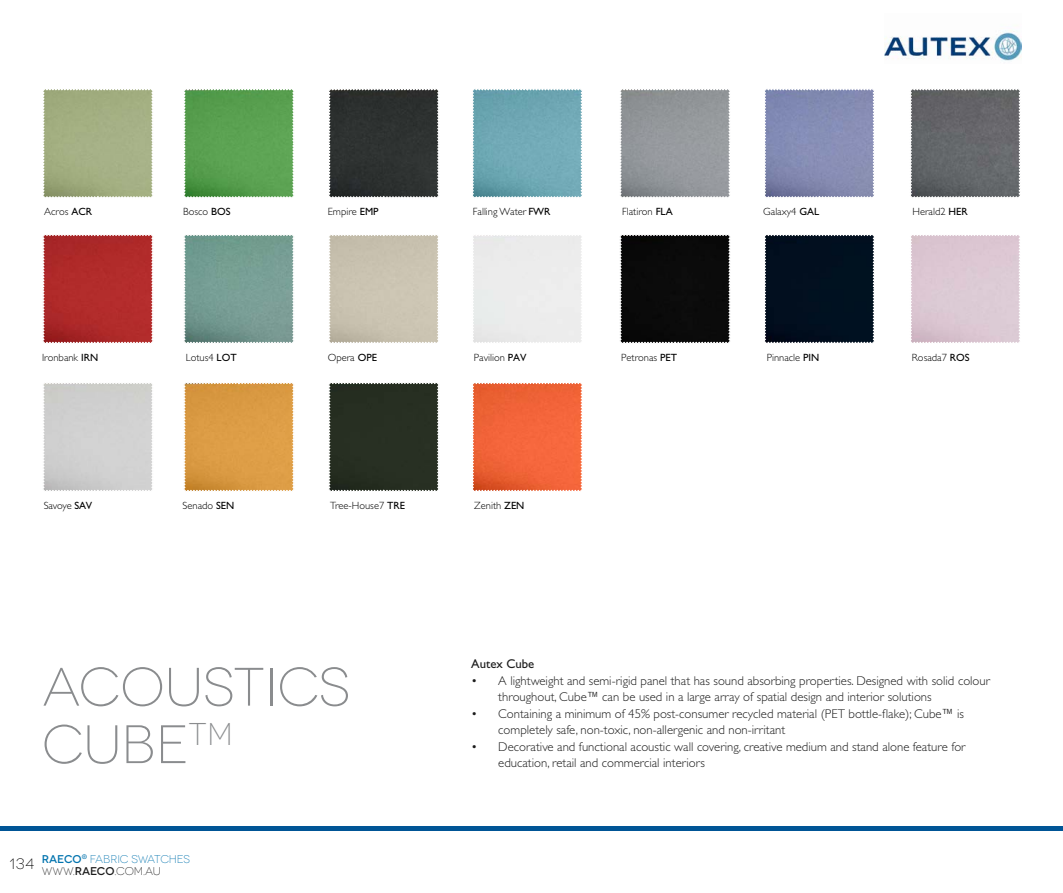
<style>
.page{position:relative;width:1063px;height:893px;background:#fff}
.page>*{position:absolute;margin:0;border:0;box-sizing:border-box;transform-origin:0 0}
.t1{font:300 54px/57.4px "Novecentowide";color:#8a8c8e}
.t2{font:300 12.75px/16.5px "Gill Sans Std";color:#1c1c1c}
.t3{font:12.75px "Gill Sans Std";color:#1c1c1c}
.t4{font:300 11.25px/12px "Novecentowide";letter-spacing:-.01em;color:#0073ae;text-align:center}
.t5{font:300 10.5px "Gill Sans Std";color:#000}
.s1{font-weight:400}
.s2{font-size:15px;color:#000}
.s3{font-weight:500}
.s4{color:#1c1c1c}
.s5{font-weight:500;color:#1c1c1c}
</style>
<div class="page">
<div style="left:0;top:826px;width:1063px;height:5px;background:#005596"></div>
<svg style="left:473px;top:89px;width:109px;height:109px;background:#71a9b5"></svg>
<div style="left:473px;top:235px;width:109px;height:108px;background:#ececec"></div>
<div style="left:329px;top:383px;width:110px;height:108px;background:#272f22"></div>
<svg style="left:329px;top:89px;width:110px;height:109px;background:#343837"></svg>
<svg style="left:329px;top:235px;width:109px;height:108px;background:#c9c2b1"></svg>
<svg style="left:184px;top:383px;width:110px;height:108px;background:#db9d48"></svg>
<svg style="left:620px;top:89px;width:110px;height:109px;background:#96999d"></svg>
<div style="left:620px;top:234px;width:110px;height:110px;background:#0a0a0a"></div>
<svg style="left:473px;top:383px;width:109px;height:108px;background:#f0663b"></svg>
<svg style="left:765px;top:89px;width:109px;height:109px;background:#868db4"></svg>
<svg style="left:910px;top:89px;width:110px;height:109px;background:#686a6d"></svg>
<svg style="left:765px;top:234px;width:110px;height:110px;background:#0d1b2a"></svg>
<svg style="left:184px;top:89px;width:110px;height:109px;background:#5da255"></svg>
<svg style="left:184px;top:235px;width:110px;height:108px;background:#789d94"></svg>
<svg style="left:43px;top:383px;width:110px;height:108px;background:#d0d0cf"></svg>
<svg style="left:43px;top:89px;width:110px;height:109px;background:#a5b086"></svg>
<svg style="left:43px;top:235px;width:110px;height:108px;background:#b12f2f"></svg>
<svg style="left:911px;top:235px;width:109px;height:108px;background:#dbc8d3"></svg>
<img style="left:885px;top:30px;width:136px;height:31px">
<p class="t5" style="left:44px;top:205px;width:49px">Acros <span class="s1">ACR</span></p>
<p class="t5" style="left:183px;top:205px;width:49px">Bosco <span class="s1">BOS</span></p>
<p class="t5" style="left:473px;top:205px;width:79px">Falling Water <span class="s1">FWR</span></p>
<p class="t5" style="left:328px;top:205px;width:52px">Empire <span class="s1">EMP</span></p>
<p class="t5" style="left:622px;top:205px;width:52px">Flatiron <span class="s1">FLA</span></p>
<p class="t5" style="left:763px;top:205px;width:57px">Galaxy4 <span class="s1">GAL</span></p>
<p class="t5" style="left:913px;top:205px;width:57px">Herald2 <span class="s1">HER</span></p>
<p class="t5" style="left:42px;top:352px;width:58px">Ironbank <span class="s1">IRN</span></p>
<p class="t5" style="left:186px;top:352px;width:52px">Lotus4 <span class="s1">LOT</span></p>
<p class="t5" style="left:328px;top:352px;width:51px">Opera <span class="s1">OPE</span></p>
<p class="t5" style="left:621px;top:352px;width:57px">Petronas <span class="s1">PET</span></p>
<p class="t5" style="left:474px;top:352px;width:54px">Pavilion <span class="s1">PAV</span></p>
<p class="t5" style="left:767px;top:352px;width:54px">Pinnacle <span class="s1">PIN</span></p>
<p class="t5" style="left:912px;top:352px;width:59px">Rosada7 <span class="s1">ROS</span></p>
<p class="t5" style="left:44px;top:500px;width:50px">Savoye <span class="s1">SAV</span></p>
<p class="t5" style="left:183px;top:500px;width:53px">Senado <span class="s1">SEN</span></p>
<p class="t5" style="left:330px;top:500px;width:77px">Tree-House7 <span class="s1">TRE</span></p>
<p class="t5" style="left:474px;top:500px;width:52px">Zenith <span class="s1">ZEN</span></p>
<h1 class="t1" style="left:42px;top:659px;width:310px">ACOUSTICS<br>CUBE<sup>TM</sup></h1>
<p class="t4" style="left:9px;top:853px;width:182px"><span class="s2">134</span> <span class="s3">RAECO</span><sup>®</sup> FABRIC SWATCHES<br><span class="s4">WWW.</span><span class="s5">RAECO</span><span class="s4">.COM.AU</span></p>
<p class="t3" style="left:471px;top:657px;width:65px">Autex Cube</p>
<p class="t2" style="left:498px;top:672px;width:493px;text-indent:-27px">• A lightweight and semi-rigid panel that has sound absorbing properties. Designed with solid colour throughout, Cube™ can be used in a large array of spatial design and interior solutions</p>
<p class="t2" style="left:498px;top:705px;width:467px;text-indent:-27px">• Containing a minimum of 45% post-consumer recycled material (PET bottle-flake); Cube™ is completely safe, non-toxic, non-allergenic and non-irritant</p>
<p class="t2" style="left:498px;top:738px;width:469px;text-indent:-27px">• Decorative and functional acoustic wall covering, creative medium and stand alone feature for education, retail and commercial interiors</p>
</div>
